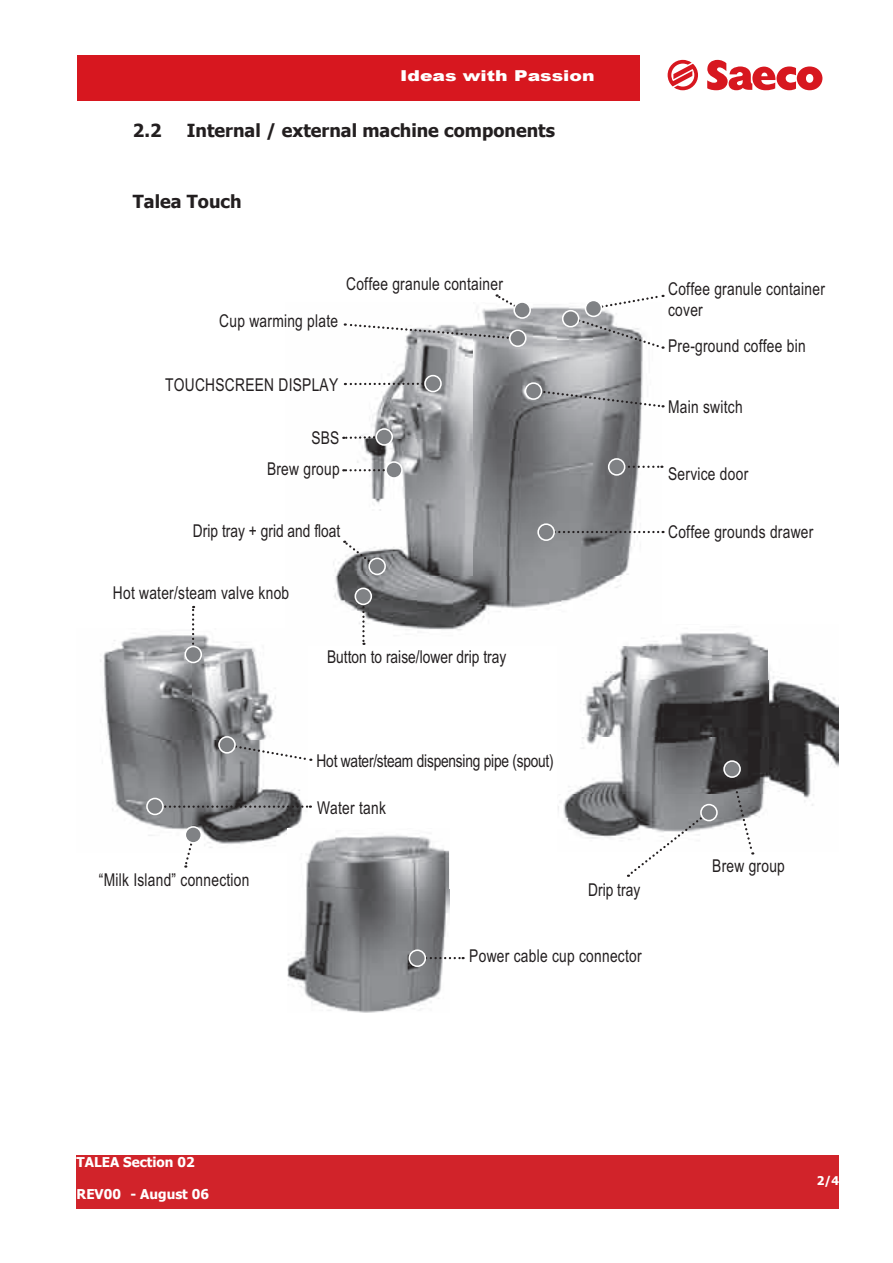
<style>
.page{position:relative;width:893px;height:1263px;background:#fff}
.page>*{position:absolute;margin:0;border:0;box-sizing:border-box;transform-origin:0 0}
.t1{font:700 18px "Tahoma";color:#231f20}
.t2{font:17.7px/20.2px "Arial Narrow";letter-spacing:.015em;color:#231f20;scale:.95 1}
.t3{font:17.7px "Arial Narrow";letter-spacing:-.015em;color:#231f20;scale:.95 1}
.t4{font:900 15px "Arial";color:#fff;scale:1.25 1}
.t5{font:700 13.5px "Tahoma";color:#fff}
.t6{font:700 12px "Tahoma";color:#fff}
</style>
<div class="page">
<div style="left:77px;top:1155px;width:762px;height:54px;background:#d1232a"></div>
<div style="left:78px;top:55px;width:562px;height:45px;background:#d7171f"></div>
<svg style="left:668px;top:60px;width:30px;height:30px"></svg>
<svg style="left:707px;top:60px;width:115px;height:30px"></svg>
<img style="left:100px;top:629px;width:203px;height:219px">
<img style="left:333px;top:307px;width:326px;height:338px">
<img style="left:286px;top:629px;width:17px;height:17px">
<img style="left:287px;top:828px;width:162px;height:185px">
<img style="left:288px;top:828px;width:20px;height:25px">
<img style="left:558px;top:632px;width:281px;height:207px">
<img style="left:557px;top:624px;width:104px;height:22px">
<svg style="left:555px;top:531px;width:108px;height:2px"></svg>
<div style="left:538px;top:524px;width:16px;height:16px;background:#808285;border-radius:50%"></div>
<div style="left:537px;top:523px;width:18px;height:18px;border:2px solid #fff;border-radius:50%"></div>
<svg style="left:575px;top:318px;width:88px;height:32px"></svg>
<div style="left:563px;top:311px;width:16px;height:16px;background:#808285;border-radius:50%"></div>
<div style="left:562px;top:310px;width:17px;height:17px;border:2px solid #fff;border-radius:50%"></div>
<svg style="left:535px;top:389px;width:128px;height:19px"></svg>
<div style="left:525px;top:383px;width:16px;height:16px;background:#808285;border-radius:50%"></div>
<div style="left:525px;top:382px;width:17px;height:18px;border:2px solid #fff;border-radius:50%"></div>
<svg style="left:625px;top:466px;width:37px;height:2px"></svg>
<div style="left:609px;top:459px;width:16px;height:16px;background:#808285;border-radius:50%"></div>
<div style="left:608px;top:458px;width:17px;height:18px;border:2px solid #fff;border-radius:50%"></div>
<svg style="left:601px;top:294px;width:62px;height:16px"></svg>
<div style="left:585px;top:300px;width:16px;height:16px;background:#808285;border-radius:50%"></div>
<div style="left:585px;top:300px;width:17px;height:17px;border:2px solid #fff;border-radius:50%"></div>
<svg style="left:495px;top:294px;width:20px;height:17px"></svg>
<div style="left:514px;top:302px;width:16px;height:16px;background:#808285;border-radius:50%"></div>
<div style="left:513px;top:301px;width:18px;height:18px;border:2px solid #fff;border-radius:50%"></div>
<svg style="left:345px;top:322px;width:173px;height:18px"></svg>
<div style="left:510px;top:330px;width:16px;height:16px;background:#808285;border-radius:50%"></div>
<div style="left:509px;top:329px;width:18px;height:18px;border:2px solid #fff;border-radius:50%"></div>
<svg style="left:426px;top:957px;width:38px;height:2px"></svg>
<div style="left:409px;top:950px;width:16px;height:16px;background:#808285;border-radius:50%"></div>
<div style="left:409px;top:949px;width:17px;height:18px;border:2px solid #fff;border-radius:50%"></div>
<svg style="left:627px;top:812px;width:82px;height:65px"></svg>
<div style="left:701px;top:804px;width:16px;height:16px;background:#808285;border-radius:50%"></div>
<div style="left:700px;top:804px;width:18px;height:17px;border:2px solid #fff;border-radius:50%"></div>
<svg style="left:362px;top:605px;width:3px;height:40px"></svg>
<div style="left:355px;top:588px;width:16px;height:16px;background:#808285;border-radius:50%"></div>
<div style="left:355px;top:588px;width:17px;height:17px;border:2px solid #fff;border-radius:50%"></div>
<svg style="left:345px;top:383px;width:79px;height:2px"></svg>
<div style="left:425px;top:376px;width:16px;height:16px;background:#808285;border-radius:50%"></div>
<div style="left:424px;top:375px;width:18px;height:17px;border:2px solid #fff;border-radius:50%"></div>
<svg style="left:343px;top:435px;width:32px;height:5px"></svg>
<div style="left:376px;top:429px;width:16px;height:16px;background:#808285;border-radius:50%"></div>
<div style="left:375px;top:428px;width:18px;height:18px;border:2px solid #fff;border-radius:50%"></div>
<svg style="left:343px;top:469px;width:42px;height:2px"></svg>
<div style="left:386px;top:462px;width:16px;height:16px;background:#808285;border-radius:50%"></div>
<div style="left:385px;top:461px;width:18px;height:18px;border:2px solid #fff;border-radius:50%"></div>
<svg style="left:343px;top:540px;width:34px;height:28px"></svg>
<div style="left:369px;top:558px;width:16px;height:16px;background:#808285;border-radius:50%"></div>
<div style="left:368px;top:558px;width:18px;height:17px;border:2px solid #fff;border-radius:50%"></div>
<svg style="left:227px;top:743px;width:84px;height:19px"></svg>
<div style="left:219px;top:737px;width:16px;height:16px;background:#808285;border-radius:50%"></div>
<div style="left:218px;top:736px;width:18px;height:18px;border:2px solid #fff;border-radius:50%"></div>
<svg style="left:164px;top:805px;width:147px;height:3px"></svg>
<div style="left:147px;top:798px;width:16px;height:16px;background:#808285;border-radius:50%"></div>
<div style="left:146px;top:798px;width:18px;height:17px;border:2px solid #fff;border-radius:50%"></div>
<svg style="left:729px;top:768px;width:25px;height:86px"></svg>
<div style="left:724px;top:761px;width:16px;height:16px;background:#808285;border-radius:50%"></div>
<div style="left:723px;top:760px;width:18px;height:18px;border:2px solid #fff;border-radius:50%"></div>
<svg style="left:192px;top:606px;width:2px;height:40px"></svg>
<div style="left:185px;top:646px;width:16px;height:16px;background:#808285;border-radius:50%"></div>
<div style="left:184px;top:646px;width:18px;height:17px;border:2px solid #fff;border-radius:50%"></div>
<svg style="left:183px;top:834px;width:12px;height:34px"></svg>
<div style="left:185px;top:827px;width:16px;height:16px;background:#808285;border-radius:50%"></div>
<div style="left:184px;top:826px;width:18px;height:18px;border:2px solid #fff;border-radius:50%"></div>
<p class="t4" style="left:400px;top:65px;width:157px">Ideas with Passion</p>
<p class="t1" style="left:133px;top:118px;width:30px">2.2</p>
<p class="t1" style="left:187px;top:118px;width:370px">Internal / external machine components</p>
<p class="t1" style="left:133px;top:188px;width:110px">Talea Touch</p>
<p class="t2" style="left:219px;top:310px;width:127px">Cup warming plate</p>
<p class="t2" style="left:346px;top:273px;width:167px">Coffee granule container</p>
<p class="t2" style="left:165px;top:374px;width:184px">TOUCHSCREEN DISPLAY</p>
<p class="t2" style="left:267px;top:421px;width:78px;line-height:31.2px;text-align:right">SBS<br>Brew group</p>
<p class="t2" style="left:193px;top:519px;width:157px">Drip tray + grid and float</p>
<p class="t2" style="left:113px;top:582px;width:187px">Hot water/steam valve knob</p>
<p class="t2" style="left:327px;top:646px;width:190px">Button to raise/lower drip tray</p>
<p class="t2" style="left:668px;top:278px;width:167px">Coffee granule container cover</p>
<p class="t2" style="left:668px;top:335px;width:146px">Pre-ground coffee bin</p>
<p class="t2" style="left:668px;top:396px;width:80px">Main switch</p>
<p class="t2" style="left:668px;top:463px;width:86px">Service door</p>
<p class="t2" style="left:668px;top:521px;width:154px">Coffee grounds drawer</p>
<p class="t2" style="left:99px;top:869px;width:160px">“Milk Island” connection</p>
<p class="t3" style="left:317px;top:747px;width:251px">Hot water/steam dispensing pipe (spout)</p>
<p class="t2" style="left:317px;top:797px;width:74px">Water tank</p>
<p class="t2" style="left:588px;top:878px;width:56px">Drip tray</p>
<p class="t2" style="left:469px;top:945px;width:183px">Power cable cup connector</p>
<p class="t2" style="left:712px;top:855px;width:78px">Brew group</p>
<p class="t5" style="left:77px;top:1152px;width:120px">TALEA Section 02</p>
<p class="t5" style="left:77px;top:1185px;width:134px">REV00 - August 06</p>
<p class="t6" style="left:817px;top:1172px;width:24px">2/4</p>
</div>
